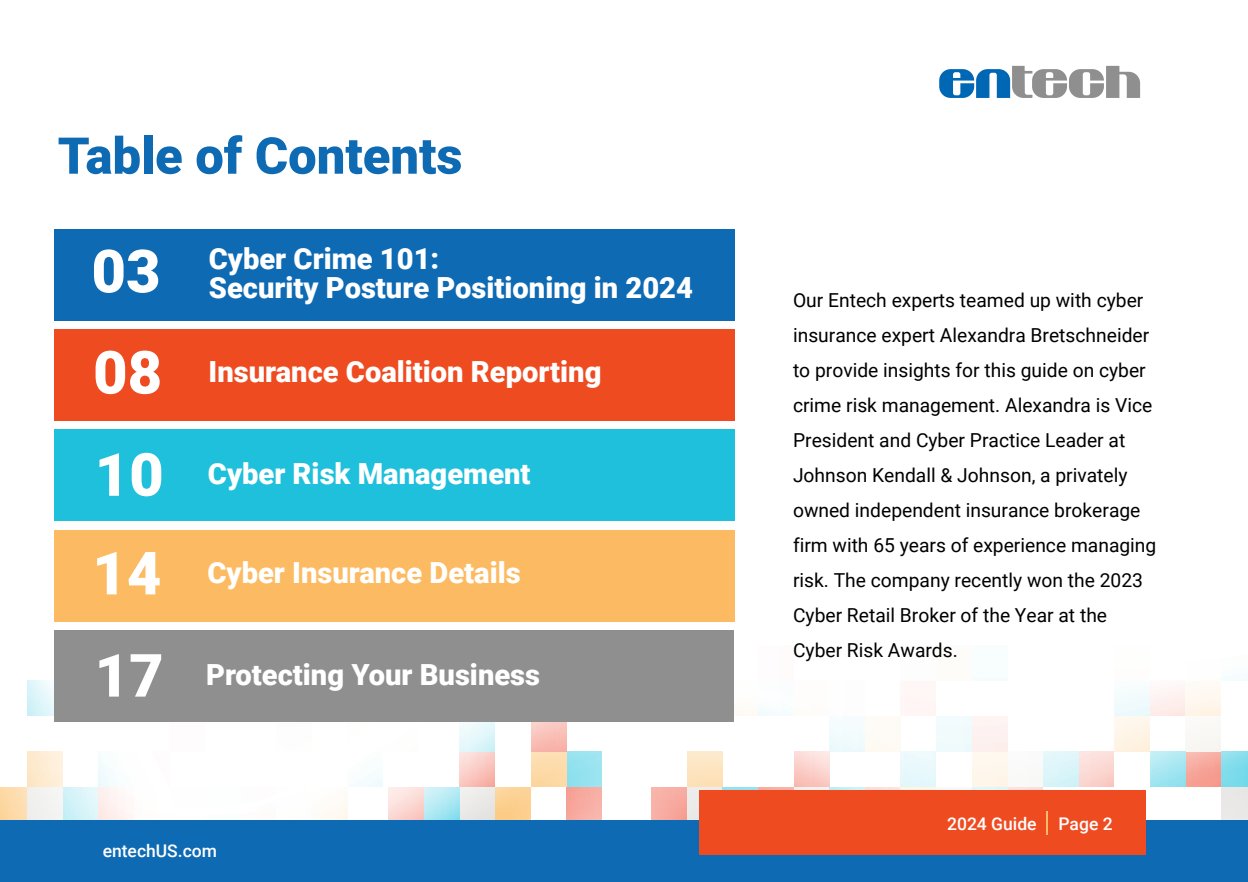
<style>
.page{position:relative;width:1248px;height:882px;background:#fff}
.page>*{position:absolute;margin:0;border:0;box-sizing:border-box;transform-origin:0 0}
.t1{font:900 50.75px "Roboto";color:#0e6ab3}
.t2{font:900 29.05px/29.1px "Roboto";color:#fff}
.t3{font:19.25px/35px "Roboto";color:#000}
.t4{font:500 17.5px "Roboto";color:#fff}
.s1{font-size:59.68px}
</style>
<div class="page">
<div style="left:1220px;top:787px;width:27px;height:36px;background:#e9e8e7"></div>
<div style="left:1220px;top:751px;width:27px;height:36px;background:linear-gradient(to bottom,#8fe0ee,#74d9ea)"></div>
<div style="left:1185px;top:751px;width:35px;height:36px;background:linear-gradient(to bottom,#f8b6ad,#f6988b)"></div>
<div style="left:1185px;top:716px;width:35px;height:35px;background:#f9f8f5"></div>
<div style="left:1149px;top:751px;width:36px;height:36px;background:linear-gradient(to bottom,#bfedf5,#94e2ef)"></div>
<div style="left:1078px;top:751px;width:36px;height:36px;background:linear-gradient(to right,#fcdeda,#fbd3cd)"></div>
<svg style="left:1007px;top:787px;width:35px;height:4px"></svg>
<svg style="left:865px;top:787px;width:35px;height:4px"></svg>
<div style="left:865px;top:716px;width:35px;height:35px;background:#fefbf6"></div>
<div style="left:829px;top:716px;width:36px;height:35px;background:#f2fbfd"></div>
<div style="left:793px;top:680px;width:36px;height:36px;background:#fefdfb"></div>
<div style="left:758px;top:680px;width:35px;height:36px;background:#fbfdfe"></div>
<div style="left:793px;top:751px;width:36px;height:36px;background:linear-gradient(to bottom,#fce6e3,#f9bfb7)"></div>
<div style="left:687px;top:751px;width:35px;height:36px;background:linear-gradient(to bottom,#fdeacf,#fddfb4)"></div>
<svg style="left:758px;top:787px;width:35px;height:4px"></svg>
<div style="left:651px;top:787px;width:36px;height:36px;background:linear-gradient(to right,#f8b4aa,#f7a498)"></div>
<div style="left:566px;top:787px;width:36px;height:36px;background:linear-gradient(to right,#f7a296,#f8b5ac)"></div>
<svg style="left:495px;top:787px;width:35px;height:34px"></svg>
<div style="left:459px;top:787px;width:36px;height:36px;background:#e9e9e7"></div>
<svg style="left:424px;top:787px;width:35px;height:34px"></svg>
<svg style="left:388px;top:787px;width:36px;height:34px"></svg>
<div style="left:312px;top:787px;width:35px;height:36px;background:#fefcf8"></div>
<svg style="left:0;top:787px;width:27px;height:34px"></svg>
<div style="left:98px;top:787px;width:36px;height:36px;background:#fef3f2"></div>
<svg style="left:63px;top:787px;width:35px;height:34px"></svg>
<div style="left:27px;top:787px;width:36px;height:36px;background:#f2f1f1"></div>
<div style="left:793px;top:787px;width:36px;height:36px;background:linear-gradient(to right,#efefed,#f2f2f1)"></div>
<svg style="left:687px;top:787px;width:35px;height:34px"></svg>
<div style="left:971px;top:787px;width:36px;height:36px;background:linear-gradient(to right,#e0f6fa,#ddf5fa)"></div>
<div style="left:829px;top:787px;width:36px;height:36px;background:linear-gradient(to right,#b7ebf4,#d1f2f8)"></div>
<div style="left:722px;top:787px;width:36px;height:36px;background:linear-gradient(to right,#92e1ee,#97e2ef)"></div>
<div style="left:900px;top:787px;width:36px;height:36px;background:linear-gradient(to right,#fef5e7,#fef5e8)"></div>
<svg style="left:936px;top:790px;width:35px;height:1px"></svg>
<div style="left:1042px;top:751px;width:36px;height:36px;background:linear-gradient(to right,#dff6fa,#d7f4f9)"></div>
<div style="left:1007px;top:751px;width:35px;height:36px;background:#fafaf9"></div>
<div style="left:971px;top:751px;width:36px;height:36px;background:#fef7ed"></div>
<div style="left:971px;top:716px;width:36px;height:35px;background:#fdf2f1"></div>
<div style="left:900px;top:751px;width:36px;height:36px;background:#e8f8fb"></div>
<div style="left:566px;top:751px;width:36px;height:36px;background:#97e3ef"></div>
<div style="left:531px;top:751px;width:35px;height:36px;background:linear-gradient(to bottom,#fde0b6,#fcd69e)"></div>
<svg style="left:531px;top:722px;width:35px;height:29px"></svg>
<svg style="left:459px;top:751px;width:36px;height:36px"></svg>
<div style="left:459px;top:716px;width:36px;height:35px;background:linear-gradient(to right,#f0fbfc,#daf5f9)"></div>
<div style="left:347px;top:751px;width:36px;height:36px;background:#fafdfe"></div>
<svg style="left:27px;top:680px;width:27px;height:36px"></svg>
<div style="left:98px;top:751px;width:36px;height:36px;background:#f9fdfe"></div>
<div style="left:27px;top:751px;width:36px;height:36px;background:linear-gradient(to right,#fde7c6,#fef1df)"></div>
<div style="left:900px;top:680px;width:36px;height:36px;background:#fef7f6"></div>
<div style="left:936px;top:645px;width:35px;height:35px;background:#fefcf8"></div>
<div style="left:971px;top:645px;width:36px;height:35px;background:#f8fdfe"></div>
<div style="left:936px;top:716px;width:35px;height:35px;background:#f1fbfc"></div>
<div style="left:1114px;top:716px;width:35px;height:35px;background:#fef5e7"></div>
<div style="left:1114px;top:680px;width:35px;height:36px;background:#f3fbfd"></div>
<div style="left:1149px;top:680px;width:36px;height:36px;background:#fdf2f1"></div>
<div style="left:1185px;top:680px;width:35px;height:36px;background:#fef8f0"></div>
<div style="left:54px;top:229px;width:681px;height:91px;background:#0e6ab3"></div>
<div style="left:54px;top:329px;width:680px;height:92px;background:#ef4b21"></div>
<div style="left:54px;top:429px;width:680px;height:92px;background:#1fc0dc"></div>
<div style="left:54px;top:530px;width:681px;height:92px;background:#fcbb62"></div>
<div style="left:54px;top:630px;width:679px;height:92px;background:#8f8f8f"></div>
<div style="left:0;top:821px;width:1247px;height:61px;background:#0e6ab3"></div>
<div style="left:699px;top:791px;width:446px;height:64px;background:#ef4b21"></div>
<svg style="left:939px;top:66px;width:201px;height:32px"></svg>
<hr style="left:1046px;top:811px;width:2px;height:24px;background:#fcbb62">
<h1 class="t1" style="left:58px;top:120px;width:406px">Table of Contents</h1>
<h2 class="t2" style="left:209px;top:243px;width:485px;text-indent:-117px"><span class="s1">03</span> Cyber Crime 101:<br>Security Posture Positioning in 2024</h2>
<h2 class="t2" style="left:93px;top:356px;width:510px"><span class="s1">08</span> Insurance Coalition Reporting</h2>
<h2 class="t2" style="left:95px;top:459px;width:437px"><span class="s1">10</span> Cyber Risk Management</h2>
<h2 class="t2" style="left:92px;top:557px;width:430px"><span class="s1">14</span> Cyber Insurance Details</h2>
<h2 class="t2" style="left:95px;top:659px;width:447px"><span class="s1">17</span> Protecting Your Business</h2>
<p class="t4" style="left:103px;top:839px;width:116px">entechUS.com</p>
<p class="t3" style="left:793px;top:282px;width:365px">Our Entech experts teamed up with cyber insurance expert Alexandra Bretschneider to provide insights for this guide on cyber crime risk management. Alexandra is Vice President and Cyber Practice Leader at Johnson Kendall &amp; Johnson, a privately owned independent insurance brokerage firm with 65 years of experience managing risk. The company recently won the 2023<br>Cyber Retail Broker of the Year at the Cyber Risk Awards.</p>
<p class="t4" style="left:947px;top:811px;width:167px">2024 Guide Page 2</p>
</div>
